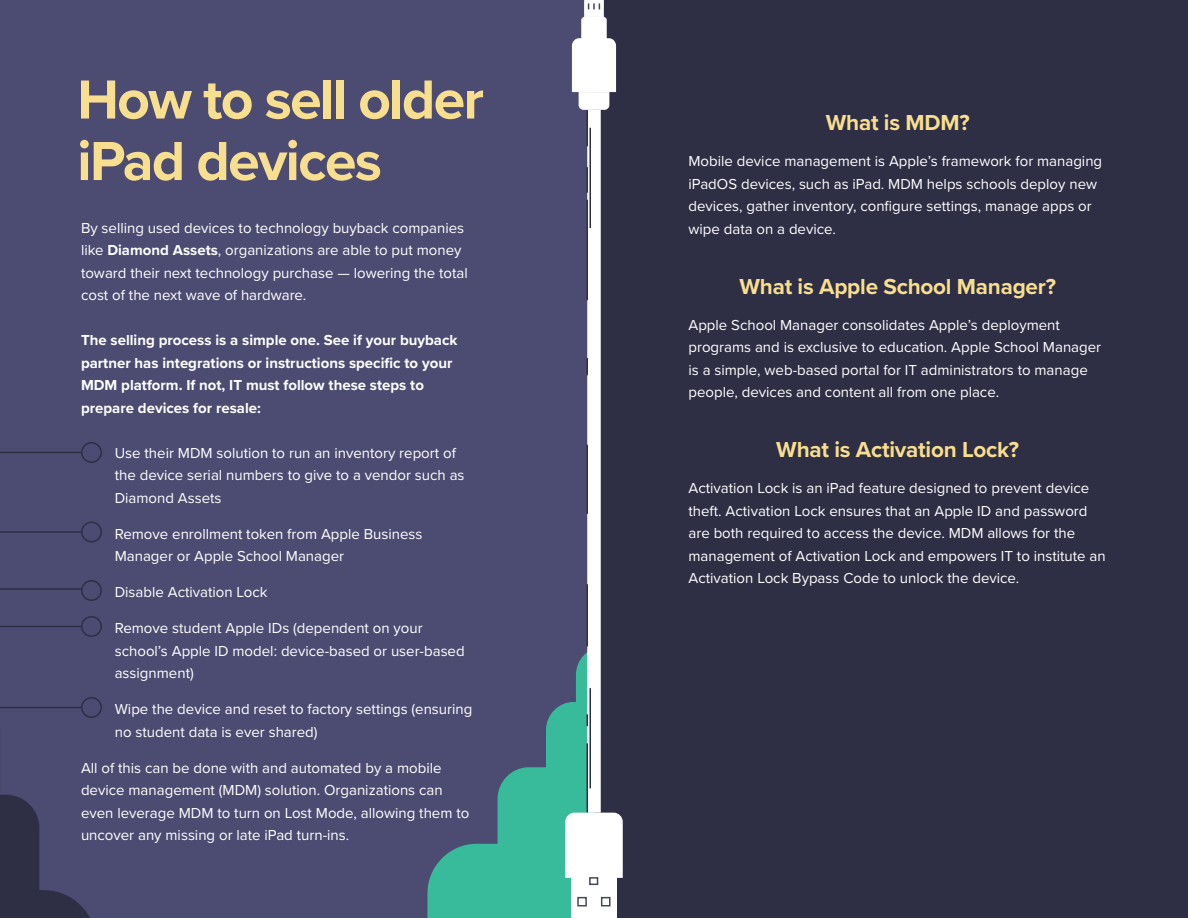
<style>
.page{position:relative;width:1188px;height:918px;background:#fff}
.page>*{position:absolute;margin:0;border:0;box-sizing:border-box;transform-origin:0 0}
.t1{font:700 57px/61.5px "Proxima Nova";letter-spacing:-.03em;color:#f8de8f}
.t2{font:700 22.5px "Proxima Nova";letter-spacing:-.01em;color:#f8de8f}
.t3{font:15px/22.5px "Proxima Nova";color:#fff}
.t4{font:700 15px/22.5px "Proxima Nova";color:#fff}
.s1{font-weight:700}
</style>
<div class="page">
<div style="left:0;top:0;width:594px;height:918px;background:#4c4c72"></div>
<div style="left:498px;top:767px;width:226px;height:115px;background:#37bb9a;border-radius:31px"></div>
<div style="left:546px;top:702px;width:129px;height:131px;background:#37bb9a;border-radius:28px"></div>
<div style="left:576px;top:647px;width:69px;height:131px;background:#37bb9a;border-radius:28px"></div>
<svg style="left:0;top:701px;width:90px;height:217px"></svg>
<div style="left:594px;top:0;width:594px;height:918px;background:#2e2e45"></div>
<svg style="left:572px;top:0;width:44px;height:110px"></svg>
<svg style="left:427px;top:813px;width:196px;height:105px"></svg>
<div style="left:587px;top:110px;width:14px;height:703px;background:#fff"></div>
<hr style="left:586px;top:111px;width:2px;height:35px;background:#2e2e45">
<hr style="left:586px;top:168px;width:2px;height:24px;background:#2e2e45">
<hr style="left:586px;top:200px;width:2px;height:100px;background:#2e2e45">
<hr style="left:590px;top:689px;width:1px;height:99px;background:#2e2e45">
<hr style="left:590px;top:128px;width:1px;height:100px;background:#2e2e45">
<svg style="left:586px;top:359px;width:2px;height:16px"></svg>
<hr style="left:586px;top:585px;width:2px;height:61px;background:#2e2e45">
<hr style="left:586px;top:744px;width:2px;height:68px;background:#2e2e45">
<hr style="left:586px;top:445px;width:2px;height:68px;background:#2e2e45">
<svg style="left:586px;top:715px;width:2px;height:11px"></svg>
<div style="left:81px;top:442px;width:21px;height:21px;border:2px solid #2e2e45;border-radius:50%"></div>
<div style="left:81px;top:522px;width:21px;height:20px;border:2px solid #2e2e45;border-radius:50%"></div>
<div style="left:81px;top:580px;width:21px;height:21px;border:2px solid #2e2e45;border-radius:50%"></div>
<div style="left:81px;top:616px;width:21px;height:21px;border:2px solid #2e2e45;border-radius:50%"></div>
<div style="left:81px;top:697px;width:21px;height:21px;border:2px solid #2e2e45;border-radius:50%"></div>
<hr style="left:0;top:452px;width:81px;height:1px;background:#2e2e45">
<hr style="left:0;top:531px;width:81px;height:2px;background:#2e2e45">
<hr style="left:0;top:588px;width:81px;height:2px;background:#2e2e45">
<hr style="left:0;top:626px;width:81px;height:1px;background:#2e2e45">
<hr style="left:0;top:707px;width:81px;height:1px;background:#2e2e45">
<h1 class="t1" style="left:77px;top:68px;width:408px">How to sell older iPad devices</h1>
<p class="t3" style="left:81px;top:216px;width:388px">By selling used devices to technology buyback companies like <span class="s1">Diamond Assets</span>, organizations are able to put money toward their next technology purchase — lowering the total cost of the next wave of hardware.</p>
<p class="t4" style="left:81px;top:329px;width:378px">The selling process is a simple one. See if your buyback partner has integrations or instructions specific to your MDM platform. If not, IT must follow these steps to prepare devices for resale:</p>
<p class="t3" style="left:115px;top:441px;width:351px">Use their MDM solution to run an inventory report of the device serial numbers to give to a vendor such as<br>Diamond Assets</p>
<p class="t3" style="left:115px;top:522px;width:309px">Remove enrollment token from Apple Business<br>Manager or Apple School Manager</p>
<p class="t3" style="left:115px;top:580px;width:154px">Disable Activation Lock</p>
<p class="t3" style="left:115px;top:616px;width:351px">Remove student Apple IDs (dependent on your school’s Apple ID model: device-based or user-based assignment)</p>
<p class="t3" style="left:115px;top:697px;width:359px">Wipe the device and reset to factory settings (ensuring no student data is ever shared)</p>
<p class="t3" style="left:81px;top:756px;width:390px">All of this can be done with and automated by a mobile device management (MDM) solution. Organizations can even leverage MDM to turn on Lost Mode, allowing them to uncover any missing or late iPad turn-ins.</p>
<h2 class="t2" style="left:826px;top:106px;width:145px">What is MDM?</h2>
<p class="t3" style="left:688px;top:149px;width:415px">Mobile device management is Apple’s framework for managing iPadOS devices, such as iPad. MDM helps schools deploy new devices, gather inventory, configure settings, manage apps or wipe data on a device.</p>
<h2 class="t2" style="left:739px;top:269px;width:318px">What is Apple School Manager?</h2>
<p class="t3" style="left:688px;top:313px;width:414px">Apple School Manager consolidates Apple’s deployment programs and is exclusive to education. Apple School Manager is a simple, web-based portal for IT administrators to manage people, devices and content all from one place.</p>
<h2 class="t2" style="left:776px;top:433px;width:244px">What is Activation Lock?</h2>
<p class="t3" style="left:688px;top:476px;width:419px">Activation Lock is an iPad feature designed to prevent device theft. Activation Lock ensures that an Apple ID and password are both required to access the device. MDM allows for the management of Activation Lock and empowers IT to institute an Activation Lock Bypass Code to unlock the device.</p>
</div>
